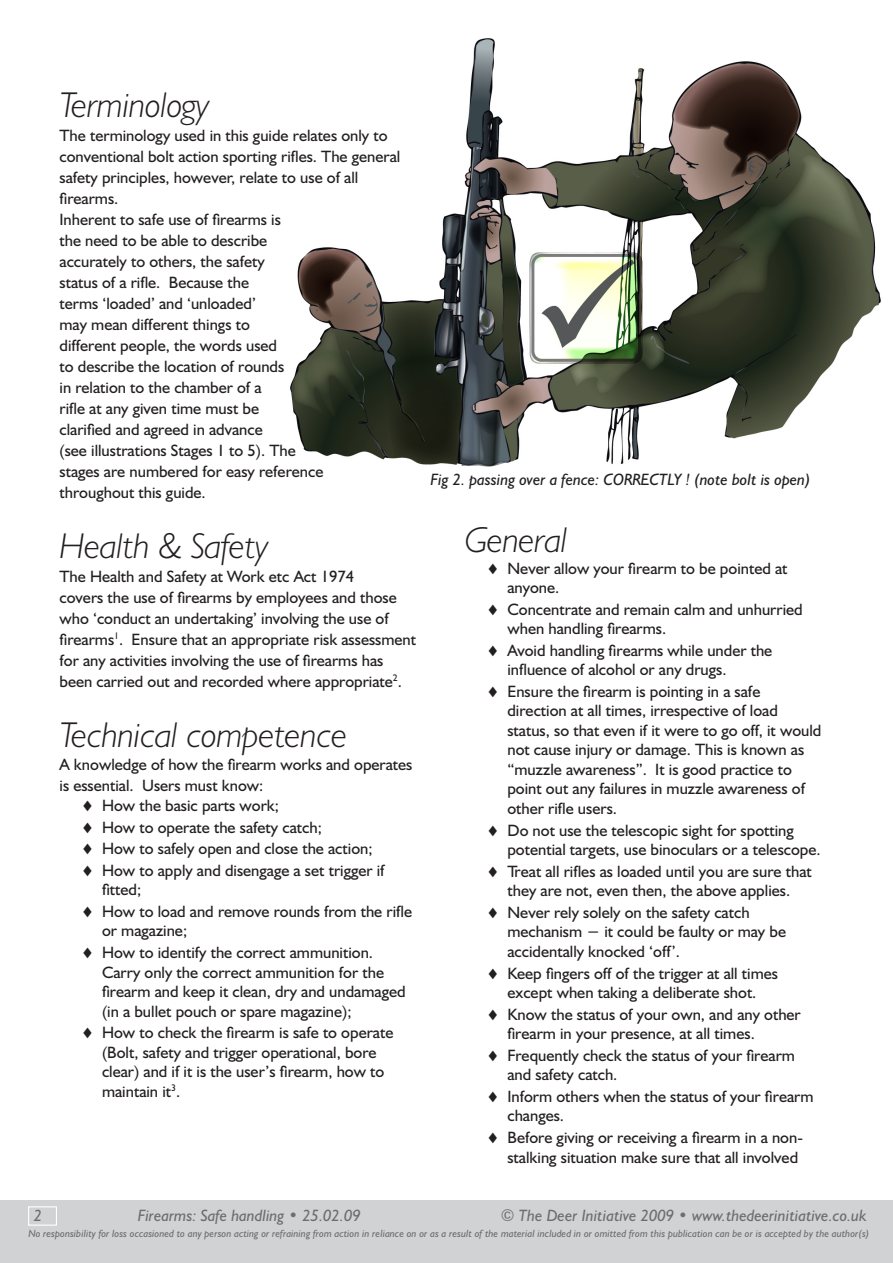
<style>
.page{position:relative;width:893px;height:1263px;background:#fff}
.page>*{position:absolute;margin:0;border:0;box-sizing:border-box;transform-origin:0 0}
.headerMin{font:italic 300 36px "Humanist 521 BT";letter-spacing:-.005em;color:#231f20}
.indentBullet{font:16.5px/21px "Humanist 521 BT";color:#231f20}
.t1{font:italic 16.5px "Humanist 521 BT";color:#6c6d70}
.t2{font:italic 16.5px "Humanist 521 BT";color:#231f20}
.t3{font:italic 10.5px "Humanist 521 BT";letter-spacing:.005em;color:#6c6d70}
</style>
<div class="page">
<img style="left:0;top:38px;width:893px;height:1163px">
<div style="left:0;top:1201px;width:893px;height:62px;background:#d1d2d4"></div>
<div style="left:28px;top:1206px;width:29px;height:20px;border:1px solid #fff"></div>
<p class="headerMin" style="left:60px;top:83px;width:152px">Terminology</p>
<p class="indentBullet" style="left:60px;top:124px;width:342px">The terminology used in this guide relates only to conventional bolt action sporting rifles. The general safety principles, however, relate to use of all firearms.</p>
<p class="indentBullet" style="left:60px;top:208px;width:265px">Inherent to safe use of firearms is<br>the need to be able to describe accurately to others, the safety<br>status of a rifle. Because the<br>terms ‘loaded’ and ‘unloaded’<br>may mean different things to<br>different people, the words used<br>to describe the location of rounds<br>in relation to the chamber of a<br>rifle at any given time must be<br>clarified and agreed in advance<br>(see illustrations Stages 1 to 5). The stages are numbered for easy reference throughout this guide.</p>
<p class="headerMin" style="left:60px;top:524px;width:211px">Health &amp; Safety</p>
<p class="indentBullet" style="left:60px;top:565px;width:358px">The Health and Safety at Work etc Act 1974<br>covers the use of firearms by employees and those who ‘conduct an undertaking’ involving the use of firearms<sup>1</sup>. Ensure that an appropriate risk assessment for any activities involving the use of firearms has been carried out and recorded where appropriate<sup>2</sup>.</p>
<p class="headerMin" style="left:60px;top:713px;width:289px">Technical competence</p>
<p class="indentBullet" style="left:60px;top:754px;width:354px">A knowledge of how the firearm works and operates is essential. Users must know:</p>
<p class="indentBullet" style="left:81px;top:794px;width:200px">♦ How the basic parts work;</p>
<p class="indentBullet" style="left:81px;top:816px;width:243px">♦ How to operate the safety catch;</p>
<p class="indentBullet" style="left:81px;top:838px;width:293px">♦ How to safely open and close the action;</p>
<p class="indentBullet" style="left:81px;top:859px;width:305px">♦ How to apply and disengage a set trigger if</p>
<p class="indentBullet" style="left:81px;top:900px;width:333px">♦ How to load and remove rounds from the rifle</p>
<p class="indentBullet" style="left:81px;top:942px;width:294px">♦ How to identify the correct ammunition.</p>
<p class="indentBullet" style="left:102px;top:879px;width:41px">fitted;</p>
<p class="indentBullet" style="left:102px;top:920px;width:87px">or magazine;</p>
<p class="indentBullet" style="left:102px;top:962px;width:305px;line-height:19.5px">Carry only the correct ammunition for the firearm and keep it clean, dry and undamaged (in a bullet pouch or spare magazine);</p>
<p class="indentBullet" style="left:102px;top:1042px;width:284px;line-height:19.5px">(Bolt, safety and trigger operational, bore clear) and if it is the user’s firearm, how to maintain it<sup>3</sup>.</p>
<p class="indentBullet" style="left:81px;top:1022px;width:314px">♦ How to check the firearm is safe to operate</p>
<p class="t2" style="left:431px;top:469px;width:382px">Fig 2. passing over a fence: CORRECTLY ! (note bolt is open)</p>
<p class="headerMin" style="left:465px;top:518px;width:104px">General</p>
<p class="indentBullet" style="left:507px;top:577px;width:53px">anyone.</p>
<p class="indentBullet" style="left:507px;top:618px;width:160px">when handling firearms.</p>
<p class="indentBullet" style="left:507px;top:659px;width:221px">influence of alcohol or any drugs.</p>
<p class="indentBullet" style="left:507px;top:701px;width:315px;line-height:19.5px">direction at all times, irrespective of load status, so that even if it were to go off, it would not cause injury or damage. This is known as “muzzle awareness”. It is good practice to point out any failures in muzzle awareness of other rifle users.</p>
<p class="indentBullet" style="left:507px;top:839px;width:315px">potential targets, use binoculars or a telescope.</p>
<p class="indentBullet" style="left:507px;top:880px;width:284px">they are not, even then, the above applies.</p>
<p class="indentBullet" style="left:507px;top:922px;width:280px;line-height:19.5px">mechanism − it could be faulty or may be accidentally knocked ‘off’.</p>
<p class="indentBullet" style="left:507px;top:981px;width:251px">except when taking a deliberate shot.</p>
<p class="indentBullet" style="left:507px;top:1023px;width:249px">firearm in your presence, at all times.</p>
<p class="indentBullet" style="left:507px;top:1064px;width:112px">and safety catch.</p>
<p class="indentBullet" style="left:507px;top:1105px;width:58px">changes.</p>
<p class="indentBullet" style="left:507px;top:1146px;width:292px">stalking situation make sure that all involved</p>
<p class="indentBullet" style="left:486px;top:557px;width:303px">♦ Never allow your firearm to be pointed at</p>
<p class="indentBullet" style="left:486px;top:598px;width:318px">♦ Concentrate and remain calm and unhurried</p>
<p class="indentBullet" style="left:486px;top:639px;width:288px">♦ Avoid handling firearms while under the</p>
<p class="indentBullet" style="left:486px;top:680px;width:276px">♦ Ensure the firearm is pointing in a safe</p>
<p class="indentBullet" style="left:486px;top:819px;width:309px">♦ Do not use the telescopic sight for spotting</p>
<p class="indentBullet" style="left:486px;top:860px;width:327px">♦ Treat all rifles as loaded until you are sure that</p>
<p class="indentBullet" style="left:486px;top:901px;width:265px">♦ Never rely solely on the safety catch</p>
<p class="indentBullet" style="left:486px;top:962px;width:293px">♦ Keep fingers off of the trigger at all times</p>
<p class="indentBullet" style="left:486px;top:1003px;width:316px">♦ Know the status of your own, and any other</p>
<p class="indentBullet" style="left:486px;top:1044px;width:310px">♦ Frequently check the status of your firearm</p>
<p class="indentBullet" style="left:486px;top:1085px;width:329px">♦ Inform others when the status of your firearm</p>
<p class="indentBullet" style="left:486px;top:1126px;width:318px">♦ Before giving or receiving a firearm in a non-</p>
<p class="t1" style="left:138px;top:1205px;width:224px">Firearms: Safe handling • 25.02.09</p>
<p class="t1" style="left:501px;top:1205px;width:367px">© The Deer Initiative 2009 • www.thedeerinitiative.co.uk</p>
<p class="t3" style="left:28px;top:1227px;width:843px">No responsibility for loss occasioned to any person acting or refraining from action in reliance on or as a result of the material included in or omitted from this publication can be or is accepted by the author(s)</p>
</div>
